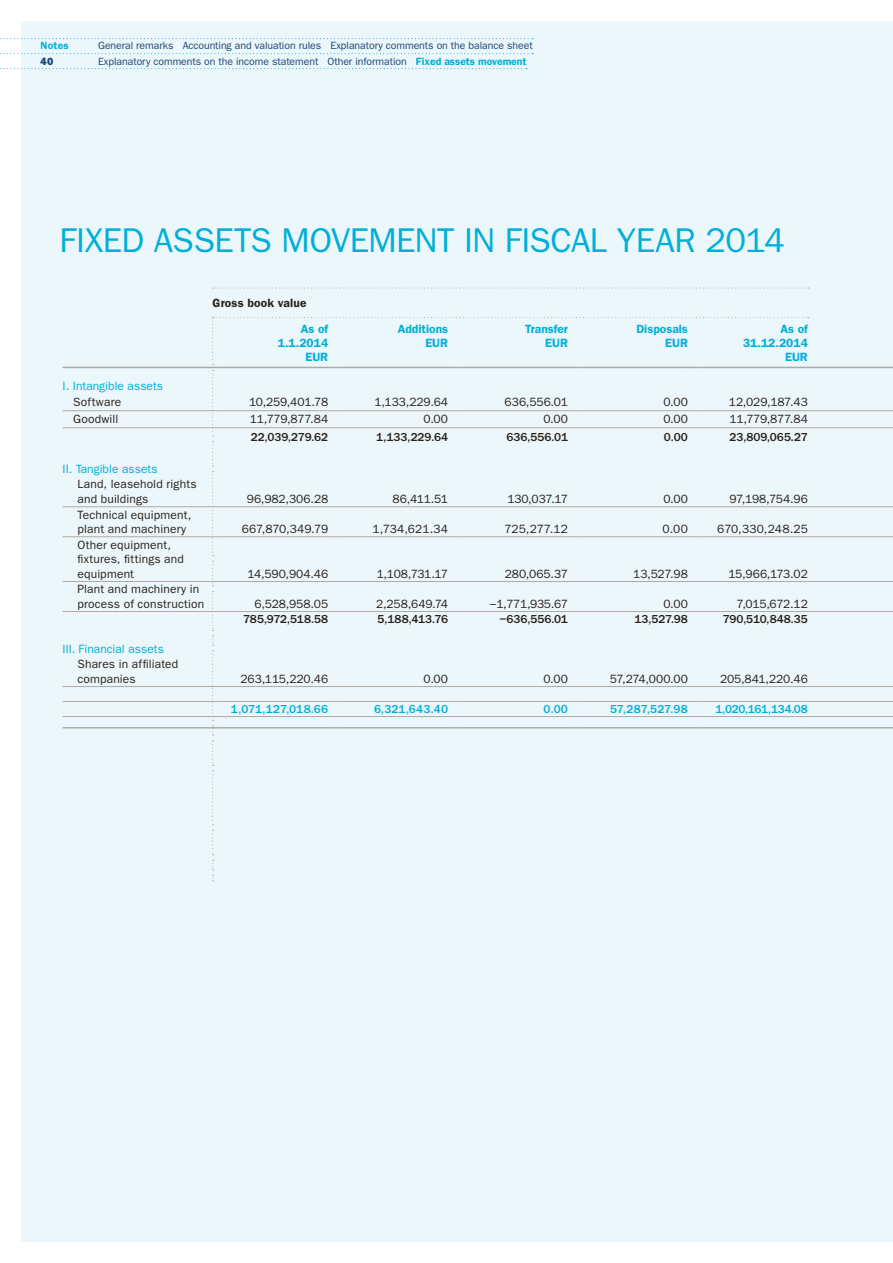
<style>
.page{position:relative;width:893px;height:1263px;background:#fff}
.page>*{position:absolute;margin:0;border:0;box-sizing:border-box;transform-origin:0 0}
.t1{font:34.5px "ITC Franklin Gothic Std";letter-spacing:-.015em;color:#00afd8}
.t2{font:12px/14.4px "ITC Franklin Gothic Std";letter-spacing:.005em;color:#29211a}
.t3{font:500 12px "ITC Franklin Gothic Std";letter-spacing:-.005em;color:#29211a}
.t4{font:600 12px/13.8px "ITC Franklin Gothic Std";color:#00afd8;text-align:right}
.t5{font:12px "ITC Franklin Gothic Std";color:#00afd8}
.t6{font:500 12px "ITC Franklin Gothic Std";letter-spacing:-.005em;color:#00afd8}
.t7{font:12px "ITC Franklin Gothic Std";letter-spacing:-.015em;color:#29211a}
.t8{font:12px "ITC Franklin Gothic Std";letter-spacing:-.025em;color:#29211a}
.t9{font:500 12px "ITC Franklin Gothic Std";letter-spacing:-.025em;color:#00afd8}
.t10{font:500 12px "ITC Franklin Gothic Std";letter-spacing:-.025em;color:#29211a}
.t11{font:600 12px "ITC Franklin Gothic Std";letter-spacing:.015em;color:#29211a}
.t12{font:10.5px/15.5px "ITC Franklin Gothic Std";letter-spacing:-.005em;color:#1e4574}
.t13{font:600 10.5px "ITC Franklin Gothic Std";letter-spacing:.02em;color:#00afd8}
.t14{font:10.5px "ITC Franklin Gothic Std Hvy";color:#1e4574}
.s1{font-weight:600;color:#00afd8}
</style>
<div class="page">
<div style="left:21px;top:21px;width:872px;height:1221px;background:#ebf7fb"></div>
<hr style="left:63px;top:367px;width:154px;height:1px;background:#b2a9a3">
<hr style="left:808px;top:367px;width:85px;height:1px;background:#b2a9a3">
<hr style="left:63px;top:410px;width:154px;height:1px;background:#b2a9a3">
<hr style="left:808px;top:410px;width:85px;height:1px;background:#b2a9a3">
<hr style="left:63px;top:427px;width:154px;height:1px;background:#b2a9a3">
<hr style="left:808px;top:427px;width:85px;height:1px;background:#b2a9a3">
<hr style="left:63px;top:506px;width:154px;height:1px;background:#b2a9a3">
<hr style="left:63px;top:536px;width:154px;height:1px;background:#b2a9a3">
<hr style="left:63px;top:581px;width:154px;height:1px;background:#b2a9a3">
<hr style="left:808px;top:506px;width:85px;height:1px;background:#b2a9a3">
<hr style="left:808px;top:536px;width:85px;height:1px;background:#b2a9a3">
<hr style="left:808px;top:581px;width:85px;height:1px;background:#b2a9a3">
<hr style="left:63px;top:611px;width:154px;height:1px;background:#b2a9a3">
<hr style="left:808px;top:611px;width:85px;height:1px;background:#b2a9a3">
<hr style="left:63px;top:701px;width:154px;height:1px;background:#b2a9a3">
<hr style="left:808px;top:701px;width:85px;height:1px;background:#b2a9a3">
<hr style="left:63px;top:716px;width:154px;height:1px;background:#b2a9a3">
<hr style="left:63px;top:727px;width:154px;height:1px;background:#b2a9a3">
<hr style="left:808px;top:716px;width:85px;height:1px;background:#b2a9a3">
<hr style="left:808px;top:727px;width:85px;height:1px;background:#b2a9a3">
<hr style="left:63px;top:686px;width:154px;height:1px;background:#b2a9a3">
<hr style="left:808px;top:686px;width:85px;height:1px;background:#b2a9a3">
<svg style="left:213px;top:288px;width:596px;height:1px"></svg>
<svg style="left:212px;top:317px;width:597px;height:564px"></svg>
<svg style="left:0;top:38px;width:533px;height:1px"></svg>
<svg style="left:0;top:53px;width:533px;height:1px"></svg>
<svg style="left:0;top:68px;width:527px;height:1px"></svg>
<p class="t13" style="left:41px;top:39px;width:30px">Notes</p>
<p class="t14" style="left:41px;top:55px;width:14px">40</p>
<p class="t12" style="left:98px;top:38px;width:436px">General remarks Accounting and valuation rules Explanatory comments on the balance sheet<br>Explanatory comments on the income statement Other information <span class="s1">Fixed assets movement</span></p>
<h1 class="t1" style="left:60px;top:220px;width:727px">FIXED ASSETS MOVEMENT IN FISCAL YEAR 2014</h1>
<p class="t11" style="left:213px;top:295px;width:95px">Gross book value</p>
<p class="t4" style="left:278px;top:322px;width:52px">As of<br>1.1.2014<br>EUR</p>
<p class="t4" style="left:398px;top:322px;width:52px">Additions<br>EUR</p>
<p class="t4" style="left:525px;top:322px;width:45px">Transfer<br>EUR</p>
<p class="t4" style="left:636px;top:322px;width:53px">Disposals<br>EUR</p>
<p class="t4" style="left:743px;top:322px;width:66px">As of<br>31.12.2014<br>EUR</p>
<p class="t5" style="left:63px;top:379px;width:102px">I. Intangible assets</p>
<p class="t2" style="left:73px;top:395px;width:49px">Software</p>
<p class="t8" style="left:249px;top:395px;width:81px">10,259,401.78</p>
<p class="t2" style="left:374px;top:395px;width:75px">1,133,229.64</p>
<p class="t2" style="left:505px;top:395px;width:65px">636,556.01</p>
<p class="t2" style="left:663px;top:395px;width:26px">0.00</p>
<p class="t2" style="left:729px;top:395px;width:81px">12,029,187.43</p>
<p class="t2" style="left:73px;top:412px;width:47px">Goodwill</p>
<p class="t8" style="left:250px;top:412px;width:80px">11,779,877.84</p>
<p class="t2" style="left:424px;top:412px;width:26px">0.00</p>
<p class="t2" style="left:543px;top:412px;width:26px">0.00</p>
<p class="t2" style="left:663px;top:412px;width:26px">0.00</p>
<p class="t8" style="left:730px;top:412px;width:80px">11,779,877.84</p>
<p class="t3" style="left:251px;top:430px;width:79px">22,039,279.62</p>
<p class="t3" style="left:376px;top:430px;width:73px">1,133,229.64</p>
<p class="t3" style="left:507px;top:430px;width:63px">636,556.01</p>
<p class="t3" style="left:664px;top:430px;width:26px">0.00</p>
<p class="t3" style="left:730px;top:430px;width:80px">23,809,065.27</p>
<p class="t5" style="left:63px;top:462px;width:97px">II. Tangible assets</p>
<p class="t2" style="left:77px;top:477px;width:121px">Land, leasehold rights and buildings</p>
<p class="t2" style="left:247px;top:492px;width:83px">96,982,306.28</p>
<p class="t2" style="left:393px;top:492px;width:57px">86,411.51</p>
<p class="t2" style="left:507px;top:492px;width:62px">130,037.17</p>
<p class="t2" style="left:663px;top:492px;width:26px">0.00</p>
<p class="t2" style="left:729px;top:492px;width:80px">97,198,754.96</p>
<p class="t2" style="left:77px;top:507px;width:115px">Technical equipment, plant and machinery</p>
<p class="t2" style="left:77px;top:538px;width:108px">Other equipment, fixtures, fittings and equipment</p>
<p class="t2" style="left:77px;top:582px;width:128px">Plant and machinery in process of construction</p>
<p class="t5" style="left:63px;top:642px;width:103px">III. Financial assets</p>
<p class="t2" style="left:77px;top:657px;width:102px">Shares in affiliated companies</p>
<p class="t7" style="left:242px;top:522px;width:88px">667,870,349.79</p>
<p class="t2" style="left:373px;top:522px;width:77px">1,734,621.34</p>
<p class="t2" style="left:505px;top:522px;width:65px">725,277.12</p>
<p class="t2" style="left:663px;top:522px;width:27px">0.00</p>
<p class="t2" style="left:717px;top:522px;width:92px">670,330,248.25</p>
<p class="t2" style="left:247px;top:566px;width:82px">14,590,904.46</p>
<p class="t2" style="left:377px;top:566px;width:73px">1,108,731.17</p>
<p class="t2" style="left:505px;top:566px;width:65px">280,065.37</p>
<p class="t2" style="left:633px;top:566px;width:56px">13,527.98</p>
<p class="t7" style="left:728px;top:567px;width:81px">15,966,173.02</p>
<p class="t2" style="left:254px;top:597px;width:75px">6,528,958.05</p>
<p class="t2" style="left:376px;top:597px;width:73px">2,258,649.74</p>
<p class="t2" style="left:490px;top:597px;width:80px">−1,771,935.67</p>
<p class="t2" style="left:663px;top:597px;width:26px">0.00</p>
<p class="t2" style="left:737px;top:597px;width:73px">7,015,672.12</p>
<p class="t10" style="left:243px;top:613px;width:86px">785,972,518.58</p>
<p class="t3" style="left:378px;top:613px;width:72px">5,188,413.76</p>
<p class="t3" style="left:499px;top:613px;width:70px">−636,556.01</p>
<p class="t3" style="left:634px;top:613px;width:55px">13,527.98</p>
<p class="t3" style="left:723px;top:613px;width:87px">790,510,848.35</p>
<p class="t2" style="left:240px;top:671px;width:89px">263,115,220.46</p>
<p class="t2" style="left:424px;top:671px;width:26px">0.00</p>
<p class="t2" style="left:543px;top:671px;width:26px">0.00</p>
<p class="t7" style="left:610px;top:672px;width:80px">57,274,000.00</p>
<p class="t2" style="left:720px;top:671px;width:89px">205,841,220.46</p>
<p class="t6" style="left:231px;top:702px;width:99px">1,071,127,018.66</p>
<p class="t6" style="left:374px;top:702px;width:76px">6,321,643.40</p>
<p class="t6" style="left:544px;top:702px;width:26px">0.00</p>
<p class="t6" style="left:610px;top:702px;width:79px">57,287,527.98</p>
<p class="t9" style="left:715px;top:702px;width:94px">1,020,161,134.08</p>
</div>
